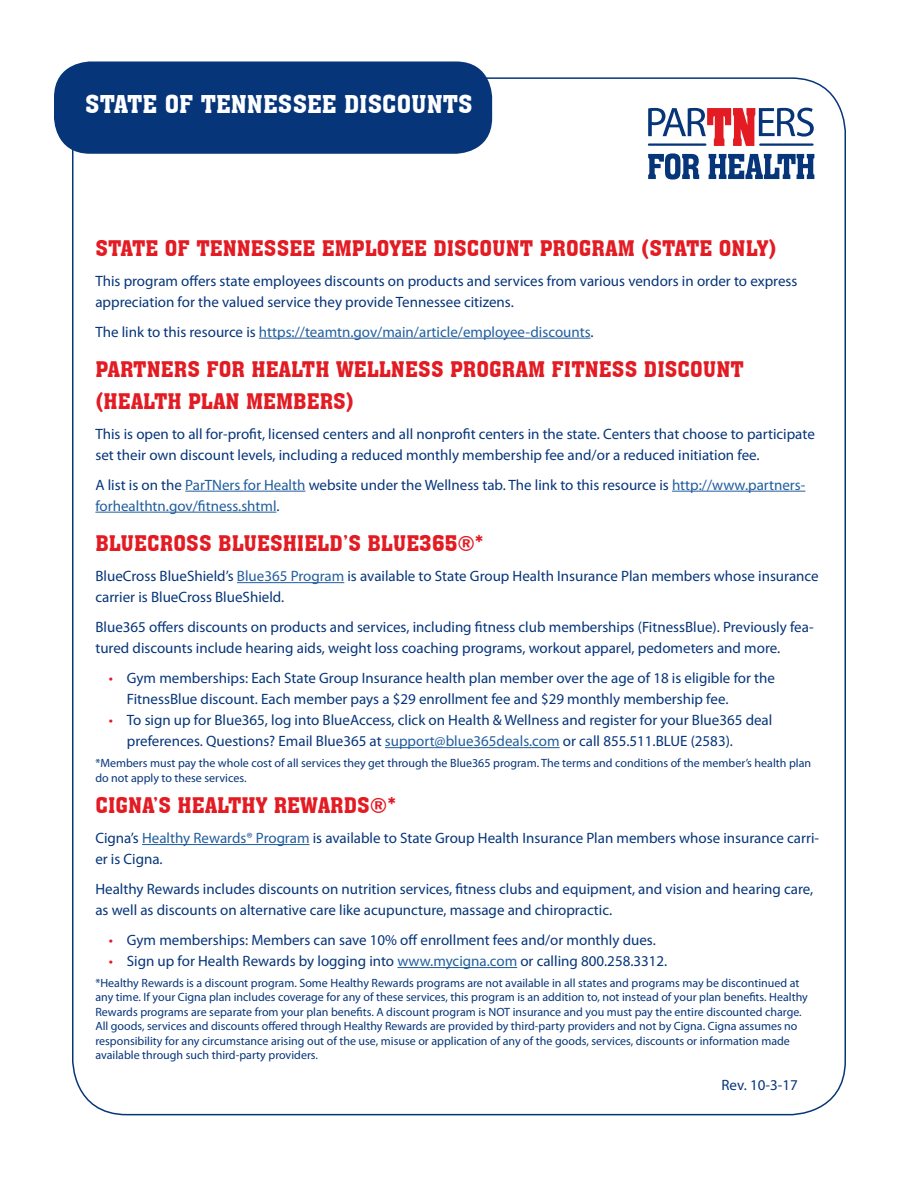
<style>
.page{position:relative;width:918px;height:1188px;background:#fff}
.page>*{position:absolute;margin:0;border:0;box-sizing:border-box;transform-origin:0 0}
.t1{font:24px "Aachen BT";color:#fff}
.t2{font:21px/31.5px "Aachen BT";color:#e31b23}
.t3{font:15px/21px "Myriad Pro";color:#06357a}
.t4{font:15px/21px "Myriad Pro";color:#215e9e}
.t5{font:12px/14.4px "Myriad Pro";color:#06357a}
.s1{color:#06357a}
.s2{color:#215e9e}
.s3{color:#e31b23}
</style>
<div class="page">
<div style="left:54px;top:62px;width:438px;height:92px;background:#06357a;border-radius:36px"></div>
<svg style="left:648px;top:108px;width:166px;height:38px"></svg>
<svg style="left:648px;top:153px;width:51px;height:27px"></svg>
<svg style="left:709px;top:154px;width:105px;height:25px"></svg>
<hr style="left:259px;top:338px;width:332px;height:1px;background:#215e9e">
<hr style="left:185px;top:491px;width:120px;height:1px;background:#215e9e">
<hr style="left:672px;top:491px;width:133px;height:1px;background:#215e9e">
<hr style="left:95px;top:512px;width:181px;height:1px;background:#215e9e">
<hr style="left:237px;top:582px;width:107px;height:1px;background:#215e9e">
<hr style="left:385px;top:747px;width:175px;height:1px;background:#215e9e">
<hr style="left:142px;top:844px;width:168px;height:1px;background:#215e9e">
<hr style="left:397px;top:967px;width:120px;height:1px;background:#215e9e">
<h1 class="t1" style="left:85px;top:89px;width:389px">STATE OF TENNESSEE DISCOUNTS</h1>
<h2 class="t2" style="left:95px;top:232px;width:683px">STATE OF TENNESSEE EMPLOYEE DISCOUNT PROGRAM (STATE ONLY)</h2>
<p class="t3" style="left:95px;top:270px;width:704px">This program offers state employees discounts on products and services from various vendors in order to express appreciation for the valued service they provide Tennessee citizens.</p>
<p class="t4" style="left:95px;top:321px;width:500px"><span class="s1">The link to this resource is</span> https://teamtn.gov/main/article/employee-discounts<span class="s1">.</span></p>
<h2 class="t2" style="left:95px;top:353px;width:650px">PARTNERS FOR HEALTH WELLNESS PROGRAM FITNESS DISCOUNT (HEALTH PLAN MEMBERS)</h2>
<p class="t3" style="left:95px;top:423px;width:721px">This is open to all for-profit, licensed centers and all nonprofit centers in the state. Centers that choose to participate set their own discount levels, including a reduced monthly membership fee and/or a reduced initiation fee.</p>
<p class="t4" style="left:95px;top:474px;width:712px"><span class="s1">A list is on the</span> ParTNers for Health <span class="s1">website under the Wellness tab. The link to this resource is</span> http://www.partners&shy;forhealthtn.gov/fitness.shtml<span class="s1">.</span></p>
<h2 class="t2" style="left:95px;top:527px;width:390px">BLUECROSS BLUESHIELD’S BLUE365®*</h2>
<p class="t3" style="left:95px;top:565px;width:725px">BlueCross BlueShield’s <span class="s2">Blue365 Program</span> is available to State Group Health Insurance Plan members whose insurance carrier is BlueCross BlueShield.</p>
<p class="t3" style="left:95px;top:616px;width:720px">Blue365 offers discounts on products and services, including fitness club memberships (FitnessBlue). Previously fea&shy;tured discounts include hearing aids, weight loss coaching programs, workout apparel, pedometers and more.</p>
<p class="t3" style="left:127px;top:667px;width:650px;text-indent:-18px"><span class="s3">•</span> Gym memberships: Each State Group Insurance health plan member over the age of 18 is eligible for the<br>FitnessBlue discount. Each member pays a $29 enrollment fee and $29 monthly membership fee.</p>
<p class="t3" style="left:127px;top:709px;width:647px;text-indent:-18px"><span class="s3">•</span> To sign up for Blue365, log into BlueAccess, click on Health &amp; Wellness and register for your Blue365 deal preferences. Questions? Email Blue365 at <span class="s2">support@blue365deals.com</span> or call 855.511.BLUE (2583).</p>
<p class="t5" style="left:95px;top:756px;width:717px">*Members must pay the whole cost of all services they get through the Blue365 program. The terms and conditions of the member’s health plan do not apply to these services.</p>
<h2 class="t2" style="left:95px;top:789px;width:302px">CIGNA’S HEALTHY REWARDS®*</h2>
<p class="t3" style="left:95px;top:827px;width:725px">Cigna’s <span class="s2">Healthy Rewards® Program</span> is available to State Group Health Insurance Plan members whose insurance carri&shy;er is Cigna.</p>
<p class="t3" style="left:95px;top:878px;width:719px">Healthy Rewards includes discounts on nutrition services, fitness clubs and equipment, and vision and hearing care, as well as discounts on alternative care like acupuncture, massage and chiropractic.</p>
<p class="t3" style="left:109px;top:929px;width:548px"><span class="s3">•</span> Gym memberships: Members can save 10% off enrollment fees and/or monthly dues.</p>
<p class="t3" style="left:109px;top:950px;width:560px"><span class="s3">•</span> Sign up for Health Rewards by logging into <span class="s2">www.mycigna.com</span> or calling 800.258.3312.</p>
<p class="t5" style="left:95px;top:976px;width:714px">*Healthy Rewards is a discount program. Some Healthy Rewards programs are not available in all states and programs may be discontinued at any time. If your Cigna plan includes coverage for any of these services, this program is an addition to, not instead of your plan benefits. Healthy Rewards programs are separate from your plan benefits. A discount program is NOT insurance and you must pay the entire discounted charge.<br>All goods, services and discounts offered through Healthy Rewards are provided by third-party providers and not by Cigna. Cigna assumes no responsibility for any circumstance arising out of the use, misuse or application of any of the goods, services, discounts or information made available through such third-party providers.</p>
<p class="t3" style="left:722px;top:1074px;width:78px">Rev. 10-3-17</p>
</div>
